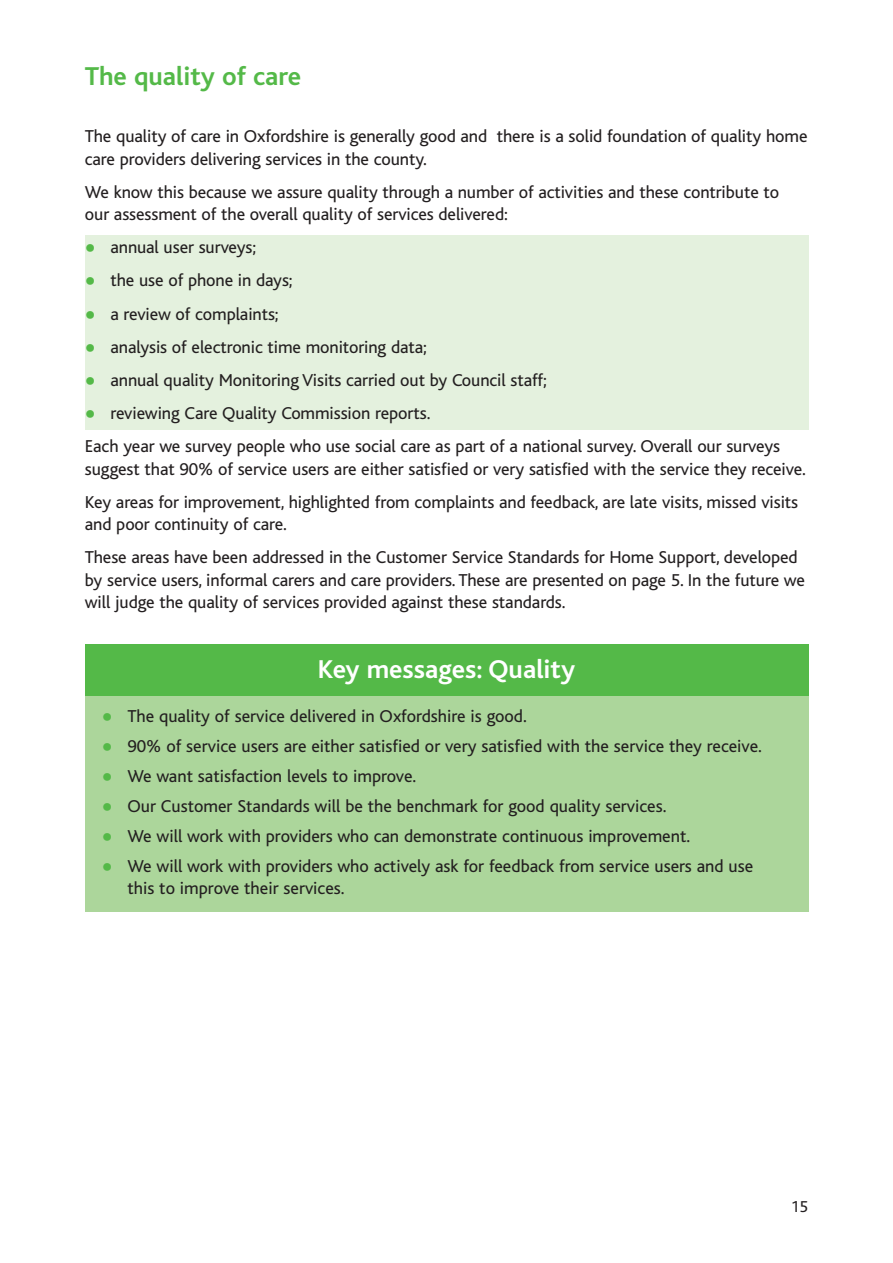
<style>
.page{position:relative;width:893px;height:1263px;background:#fff}
.page>*{position:absolute;margin:0;border:0;box-sizing:border-box;transform-origin:0 0}
.t1{font:700 27px "Bliss";color:#fff}
.t2{font:700 27px "Bliss";color:#54b948}
.t3{font:18px/22.5px "Bliss";letter-spacing:-.005em;color:#231f20}
.t4{font:16.5px "Bliss";color:#231f20}
.s1{font-family:"Calibri";color:#54b948}
</style>
<div class="page">
<div style="left:85px;top:235px;width:723px;height:195px;background:#e4f1de"></div>
<div style="left:85px;top:696px;width:723px;height:216px;background:#acd69b"></div>
<div style="left:85px;top:645px;width:723px;height:51px;background:#54b948"></div>
<h1 class="t2" style="left:85px;top:67px;width:218px">The quality of care</h1>
<p class="t3" style="left:85px;top:127px;width:724px">The quality of care in Oxfordshire is generally good and there is a solid foundation of quality home care providers delivering services in the county.</p>
<p class="t3" style="left:85px;top:182px;width:695px">We know this because we assure quality through a number of activities and these contribute to our assessment of the overall quality of services delivered:</p>
<p class="t3" style="left:85px;top:238px;width:173px"><span class="s1">●</span> annual user surveys;</p>
<p class="t3" style="left:85px;top:271px;width:209px"><span class="s1">●</span> the use of phone in days;</p>
<p class="t3" style="left:85px;top:304px;width:195px"><span class="s1">●</span> a review of complaints;</p>
<p class="t3" style="left:85px;top:337px;width:343px"><span class="s1">●</span> analysis of electronic time monitoring data;</p>
<p class="t3" style="left:85px;top:370px;width:463px"><span class="s1">●</span> annual quality Monitoring Visits carried out by Council staff;</p>
<p class="t3" style="left:85px;top:398px;width:696px;line-height:33.2px"><span class="s1">●</span> reviewing Care Quality Commission reports.<br>Each year we survey people who use social care as part of a national survey. Overall our surveys</p>
<p class="t3" style="left:85px;top:454px;width:722px;line-height:33.2px">suggest that 90% of service users are either satisfied or very satisfied with the service they receive.<br>Key areas for improvement, highlighted from complaints and feedback, are late visits, missed visits</p>
<p class="t3" style="left:85px;top:509px;width:714px;line-height:33.2px">and poor continuity of care.<br>These areas have been addressed in the Customer Service Standards for Home Support, developed</p>
<p class="t3" style="left:85px;top:570px;width:721px">by service users, informal carers and care providers. These are presented on page 5. In the future we will judge the quality of services provided against these standards.</p>
<h1 class="t1" style="left:318px;top:659px;width:259px">Key messages: Quality</h1>
<p class="t3" style="left:102px;top:706px;width:426px"><span class="s1">●</span> The quality of service delivered in Oxfordshire is good.</p>
<p class="t3" style="left:102px;top:736px;width:661px"><span class="s1">●</span> 90% of service users are either satisfied or very satisfied with the service they receive.</p>
<p class="t3" style="left:102px;top:766px;width:316px"><span class="s1">●</span> We want satisfaction levels to improve.</p>
<p class="t3" style="left:102px;top:796px;width:566px"><span class="s1">●</span> Our Customer Standards will be the benchmark for good quality services.</p>
<p class="t3" style="left:102px;top:826px;width:590px"><span class="s1">●</span> We will work with providers who can demonstrate continuous improvement.</p>
<p class="t3" style="left:127px;top:856px;width:627px;text-indent:-26px"><span class="s1">●</span> We will work with providers who actively ask for feedback from service users and use this to improve their services.</p>
<p class="t4" style="left:790px;top:1201px;width:19px">15</p>
</div>
